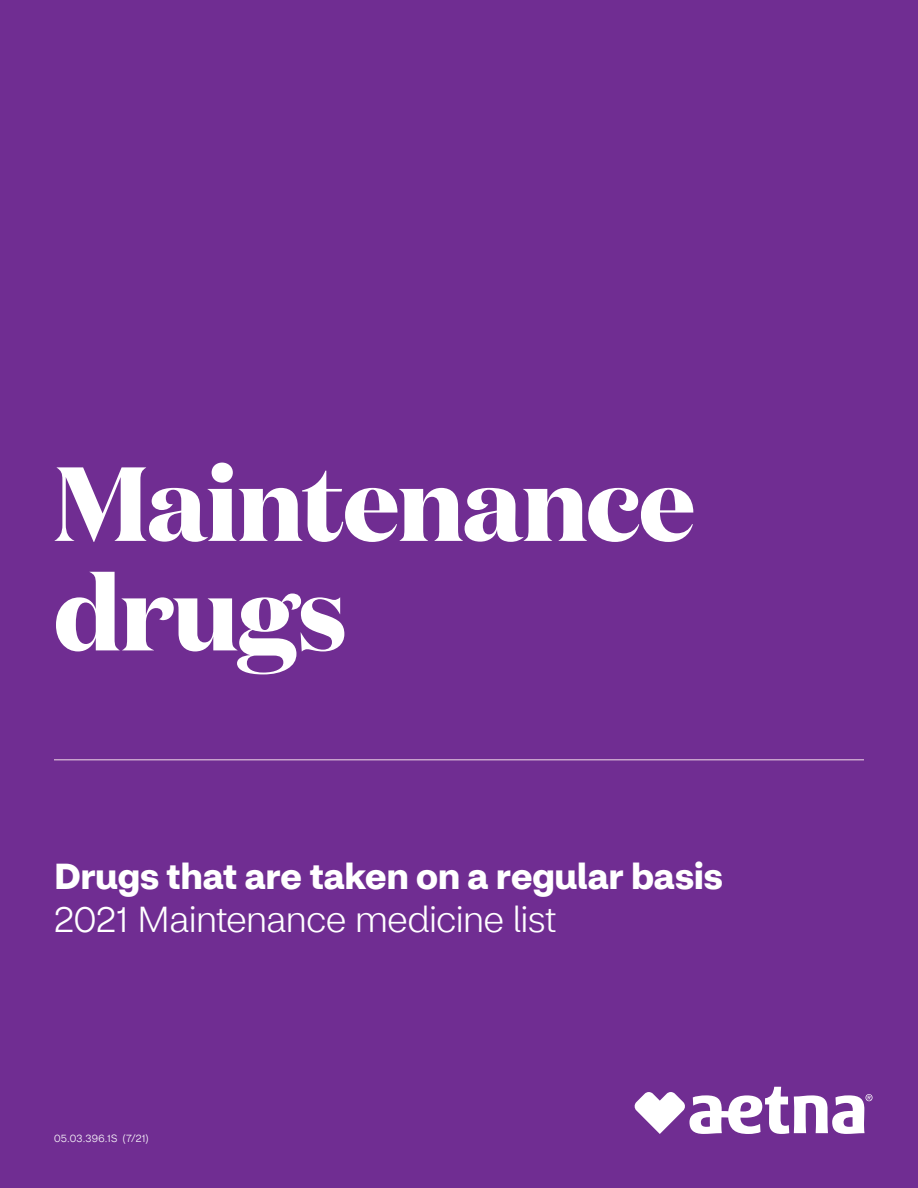
<style>
.page{position:relative;width:918px;height:1188px;background:#702d92}
.page>*{position:absolute;margin:0;border:0;box-sizing:border-box;transform-origin:0 0}
.t1{font:700 105px/109.5px "Domaine Display";letter-spacing:-.015em;color:#fff}
.t2{font:700 36px "CVS Health Sans";color:#fff}
.t3{font:300 36px "CVS Health Sans";letter-spacing:-.015em;color:#fff}
.t4{font:300 10.5px "CVS Health Sans";letter-spacing:.02em;color:#fff}
</style>
<div class="page">
<hr style="left:54px;top:759px;width:810px;height:1px;background:#c7a2cb">
<svg style="left:634px;top:1087px;width:239px;height:47px"></svg>
<h1 class="t1" style="left:54px;top:444px;width:643px">Maintenance drugs</h1>
<p class="t2" style="left:54px;top:854px;width:670px">Drugs that are taken on a regular basis</p>
<p class="t3" style="left:54px;top:898px;width:504px">2021 Maintenance medicine list</p>
<p class="t4" style="left:54px;top:1132px;width:96px">05.03.396.1S (7/21)</p>
</div>
